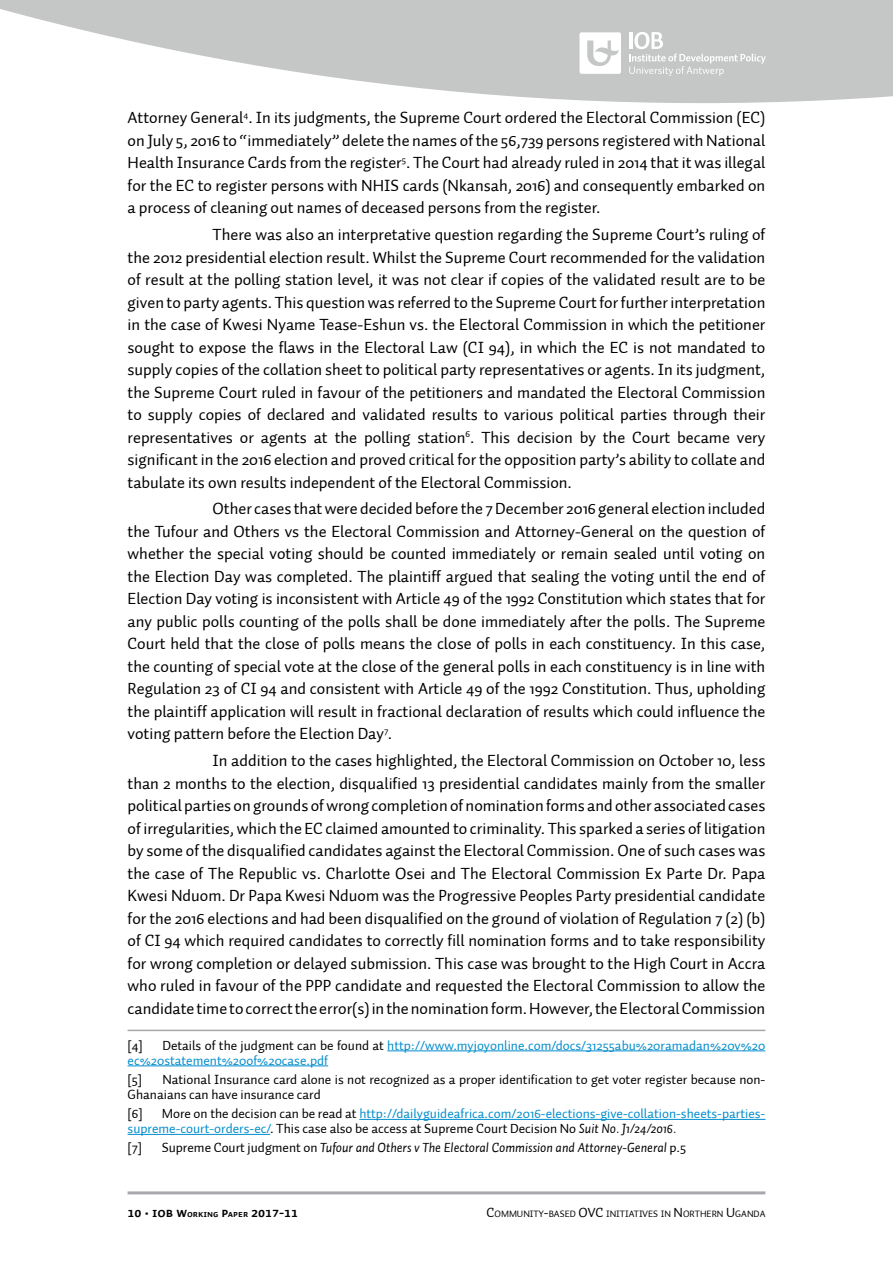
<style>
.page{position:relative;width:893px;height:1263px;background:#fff}
.page>*{position:absolute;margin:0;border:0;box-sizing:border-box;transform-origin:0 0}
.t1{font:16.5px/22.5px "Auto 1";color:#000;text-align:justify}
.t2{font:13.5px/15px "Auto 1";color:#038dcd}
.t3{font:13.5px/15px "Auto 1";color:#000}
.t4{font:italic 13.5px "Auto 1";color:#000}
.t5{font:13.5px "Auto 1 Bold Sm Cp";color:#000}
.t6{font:9.45px "Auto 1";color:#000}
.s1{color:#000}
.s2{font-style:italic;color:#000}
.s3{font-style:normal}
.s4{font-size:9.45px}
.s5{font-size:13.5px}
</style>
<div class="page">
<hr style="left:128px;top:1191px;width:637px;height:3px;background:#a6a8ab">
<svg style="left:0;top:0;width:893px;height:103px;fill:#c5c7c6"></svg>
<svg style="left:629px;top:32px;width:137px;height:44px;background:#cdcfce"></svg>
<svg style="left:580px;top:32px;width:41px;height:42px"></svg>
<hr style="left:128px;top:1030px;width:637px;height:1px;background:#a6a8ab">
<hr style="left:387px;top:1050px;width:378px;height:1px;background:#038dcd">
<hr style="left:128px;top:1065px;width:200px;height:1px;background:#038dcd">
<hr style="left:359px;top:1119px;width:406px;height:1px;background:#038dcd">
<hr style="left:128px;top:1134px;width:142px;height:1px;background:#038dcd">
<p class="t1" style="left:128px;top:107px;width:639px">Attorney General<sup>4</sup>. In its judgments, the Supreme Court ordered the Electoral Commission (EC) on July 5, 2016 to “immediately” delete the names of the 56,739 persons registered with National Health Insurance Cards from the register<sup>5</sup>. The Court had already ruled in 2014 that it was illegal for the EC to register persons with NHIS cards (Nkansah, 2016) and consequently embarked on a process of cleaning out names of deceased persons from the register.</p>
<p class="t1" style="left:128px;top:223px;width:639px;text-indent:85px">There was also an interpretative question regarding the Supreme Court’s ruling of the 2012 presidential election result. Whilst the Supreme Court recommended for the validation of result at the polling station level, it was not clear if copies of the validated result are to be given to party agents. This question was referred to the Supreme Court for further interpretation in the case of Kwesi Nyame Tease-Eshun vs. the Electoral Commission in which the petitioner sought to expose the flaws in the Electoral Law (CI 94), in which the EC is not mandated to supply copies of the collation sheet to political party representatives or agents. In its judgment, the Supreme Court ruled in favour of the petitioners and mandated the Electoral Commission to supply copies of declared and validated results to various political parties through their representatives or agents at the polling station<sup>6</sup>. This decision by the Court became very significant in the 2016 election and proved critical for the opposition party’s ability to collate and tabulate its own results independent of the Electoral Commission.</p>
<p class="t1" style="left:128px;top:498px;width:639px;text-indent:85px">Other cases that were decided before the 7 December 2016 general election included the Tufour and Others vs the Electoral Commission and Attorney-General on the question of whether the special voting should be counted immediately or remain sealed until voting on the Election Day was completed. The plaintiff argued that sealing the voting until the end of Election Day voting is inconsistent with Article 49 of the 1992 Constitution which states that for any public polls counting of the polls shall be done immediately after the polls. The Supreme Court held that the close of polls means the close of polls in each constituency. In this case, the counting of special vote at the close of the general polls in each constituency is in line with Regulation 23 of CI 94 and consistent with Article 49 of the 1992 Constitution. Thus, upholding the plaintiff application will result in fractional declaration of results which could influence the voting pattern before the Election Day<sup>7</sup>.</p>
<p class="t1" style="left:128px;top:749px;width:639px;text-indent:85px">In addition to the cases highlighted, the Electoral Commission on October 10, less than 2 months to the election, disqualified 13 presidential candidates mainly from the smaller political parties on grounds of wrong completion of nomination forms and other associated cases of irregularities, which the EC claimed amounted to criminality. This sparked a series of litigation by some of the disqualified candidates against the Electoral Commission. One of such cases was the case of The Republic vs. Charlotte Osei and The Electoral Commission Ex Parte Dr. Papa Kwesi Nduom. Dr Papa Kwesi Nduom was the Progressive Peoples Party presidential candidate for the 2016 elections and had been disqualified on the ground of violation of Regulation 7 (2) (b) of CI 94 which required candidates to correctly fill nomination forms and to take responsibility for wrong completion or delayed submission. This case was brought to the High Court in Accra who ruled in favour of the PPP candidate and requested the Electoral Commission to allow the candidate time to correct the error(s) in the nomination form. However, the Electoral Commission</p>
<p class="t3" style="left:128px;top:1038px;width:17px">[4]</p>
<p class="t2" style="left:128px;top:1038px;width:639px;text-indent:35px"><span class="s1">Details of the judgment can be found at</span> http://www.myjoyonline.com/docs/31255abu%20ramadan%20v%20 ec%20statement%20of%20case.pdf</p>
<p class="t3" style="left:128px;top:1072px;width:16px">[5]</p>
<p class="t3" style="left:128px;top:1072px;width:639px;text-indent:35px">National Insurance card alone is not recognized as a proper identification to get voter register because non-<br>Ghanaians can have insurance card</p>
<p class="t3" style="left:128px;top:1106px;width:17px">[6]</p>
<p class="t2" style="left:128px;top:1106px;width:639px;text-indent:34px"><span class="s1">More on the decision can be read at</span> http://dailyguideafrica.com/2016-elections-give-collation-sheets-parties&shy;supreme-court-orders-ec/<span class="s1">. This case also be access at Supreme Court Decision No</span> <span class="s2">Suit No. J1/24/2016.</span></p>
<p class="t3" style="left:128px;top:1140px;width:16px">[7]</p>
<p class="t4" style="left:162px;top:1139px;width:526px"><span class="s3">Supreme Court judgment on</span> Tufour and Others v The Electoral Commission and Attorney-General <span class="s3">p.5</span></p>
<p class="t5" style="left:128px;top:1204px;width:172px">10 • IOB w<span class="s4">orking</span> P<span class="s4">aper</span> 2017-11</p>
<p class="t6" style="left:487px;top:1207px;width:280px"><span class="s5">C</span>OMMUNITY<span class="s5">-</span>BASED <span class="s5">OVC</span> INITIATIVES IN <span class="s5">N</span> ORTHERN <span class="s5">U</span> GANDA</p>
</div>
